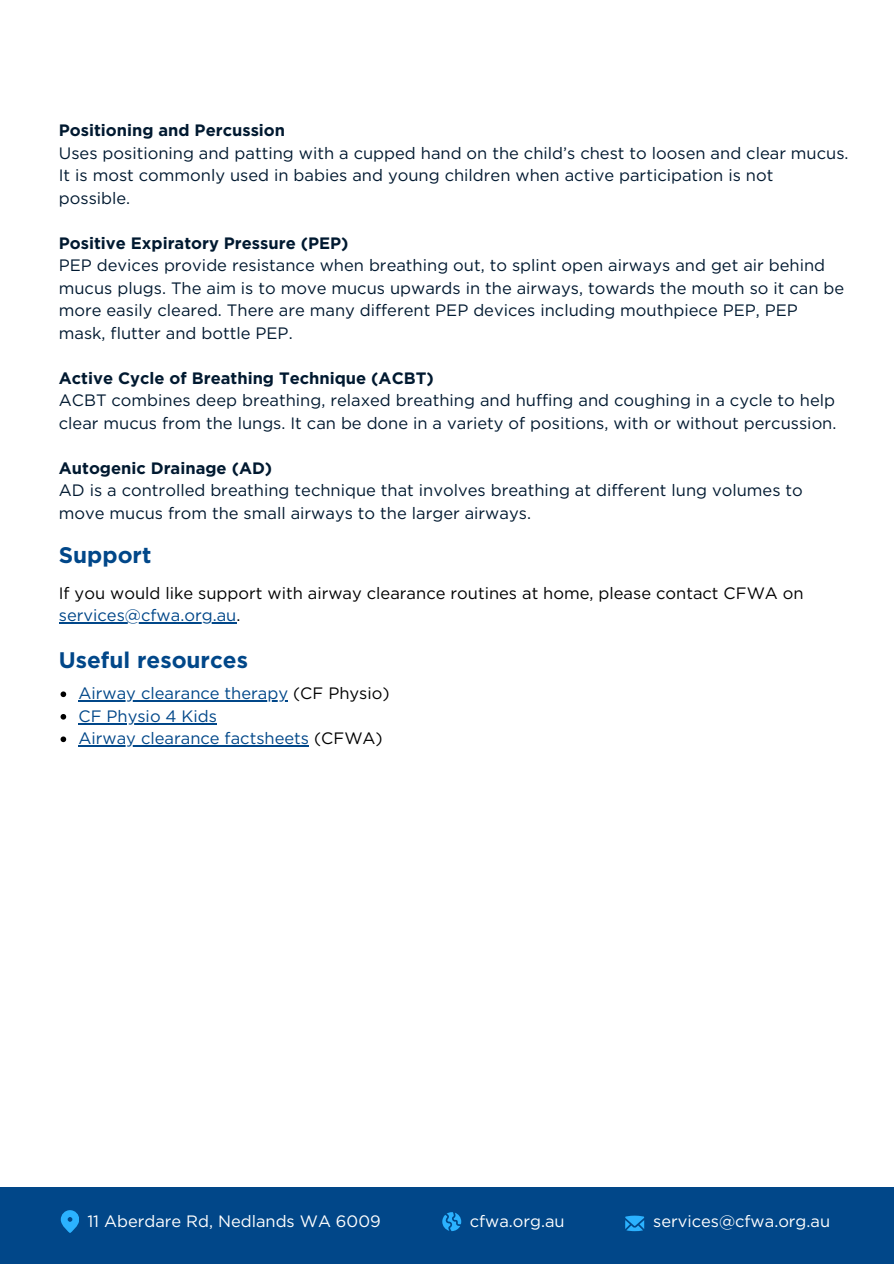
<style>
.page{position:relative;width:894px;height:1264px;background:#fff}
.page>*{position:absolute;margin:0;border:0;box-sizing:border-box;transform-origin:0 0}
.t1{font:700 22.5px "Gotham";color:#014789}
.t2{font:16.5px/22.5px "Gotham";color:#001930}
.t3{font:700 16.5px "Gotham";color:#001930}
.t4{font:16.5px "Gotham";color:#014789}
.t5{font:16.5px "Gotham";color:#000}
.t6{font:16.5px "Gotham";color:#fff}
.s1{color:#000}
</style>
<div class="page">
<hr style="left:59px;top:622px;width:177px;height:1px;background:#014789">
<div style="left:0;top:1187px;width:893px;height:76px;background:#014789"></div>
<svg style="left:442px;top:1212px;width:19px;height:19px"></svg>
<svg style="left:61px;top:1210px;width:18px;height:22px"></svg>
<svg style="left:625px;top:1215px;width:19px;height:16px"></svg>
<svg style="left:61px;top:691px;width:5px;height:6px"></svg>
<hr style="left:78px;top:700px;width:210px;height:1px;background:#014789">
<svg style="left:61px;top:714px;width:5px;height:5px"></svg>
<hr style="left:78px;top:723px;width:139px;height:1px;background:#014789">
<svg style="left:61px;top:736px;width:5px;height:6px"></svg>
<hr style="left:78px;top:745px;width:231px;height:1px;background:#014789">
<p class="t3" style="left:59px;top:120px;width:228px">Positioning and Percussion</p>
<p class="t2" style="left:59px;top:141px;width:791px">Uses positioning and patting with a cupped hand on the child’s chest to loosen and clear mucus.<br>It is most commonly used in babies and young children when active participation is not possible.</p>
<p class="t3" style="left:59px;top:233px;width:291px">Positive Expiratory Pressure (PEP)</p>
<p class="t2" style="left:59px;top:254px;width:786px">PEP devices provide resistance when breathing out, to splint open airways and get air behind mucus plugs. The aim is to move mucus upwards in the airways, towards the mouth so it can be more easily cleared. There are many different PEP devices including mouthpiece PEP, PEP mask, flutter and bottle PEP.</p>
<p class="t3" style="left:59px;top:368px;width:376px">Active Cycle of Breathing Technique (ACBT)</p>
<p class="t2" style="left:59px;top:389px;width:779px">ACBT combines deep breathing, relaxed breathing and huffing and coughing in a cycle to help clear mucus from the lungs. It can be done in a variety of positions, with or without percussion.</p>
<p class="t3" style="left:59px;top:458px;width:215px">Autogenic Drainage (AD)</p>
<p class="t2" style="left:59px;top:479px;width:745px">AD is a controlled breathing technique that involves breathing at different lung volumes to move mucus from the small airways to the larger airways.</p>
<h1 class="t1" style="left:59px;top:541px;width:94px">Support</h1>
<h1 class="t5" style="left:59px;top:583px;width:746px">If you would like support with airway clearance routines at home, please contact CFWA on</h1>
<p class="t4" style="left:59px;top:605px;width:183px">services@cfwa.org.au<span class="s1">.</span></p>
<p class="t1" style="left:59px;top:646px;width:191px">Useful resources</p>
<p class="t4" style="left:78px;top:683px;width:312px">Airway clearance therapy <span class="s1">(CF Physio)</span></p>
<p class="t4" style="left:78px;top:706px;width:140px">CF Physio 4 Kids</p>
<p class="t4" style="left:78px;top:728px;width:306px">Airway clearance factsheets <span class="s1">(CFWA)</span></p>
<p class="t6" style="left:87px;top:1211px;width:295px">11 Aberdare Rd, Nedlands WA 6009</p>
<p class="t6" style="left:469px;top:1210px;width:96px">cfwa.org.au</p>
<p class="t6" style="left:653px;top:1210px;width:178px">services@cfwa.org.au</p>
</div>
